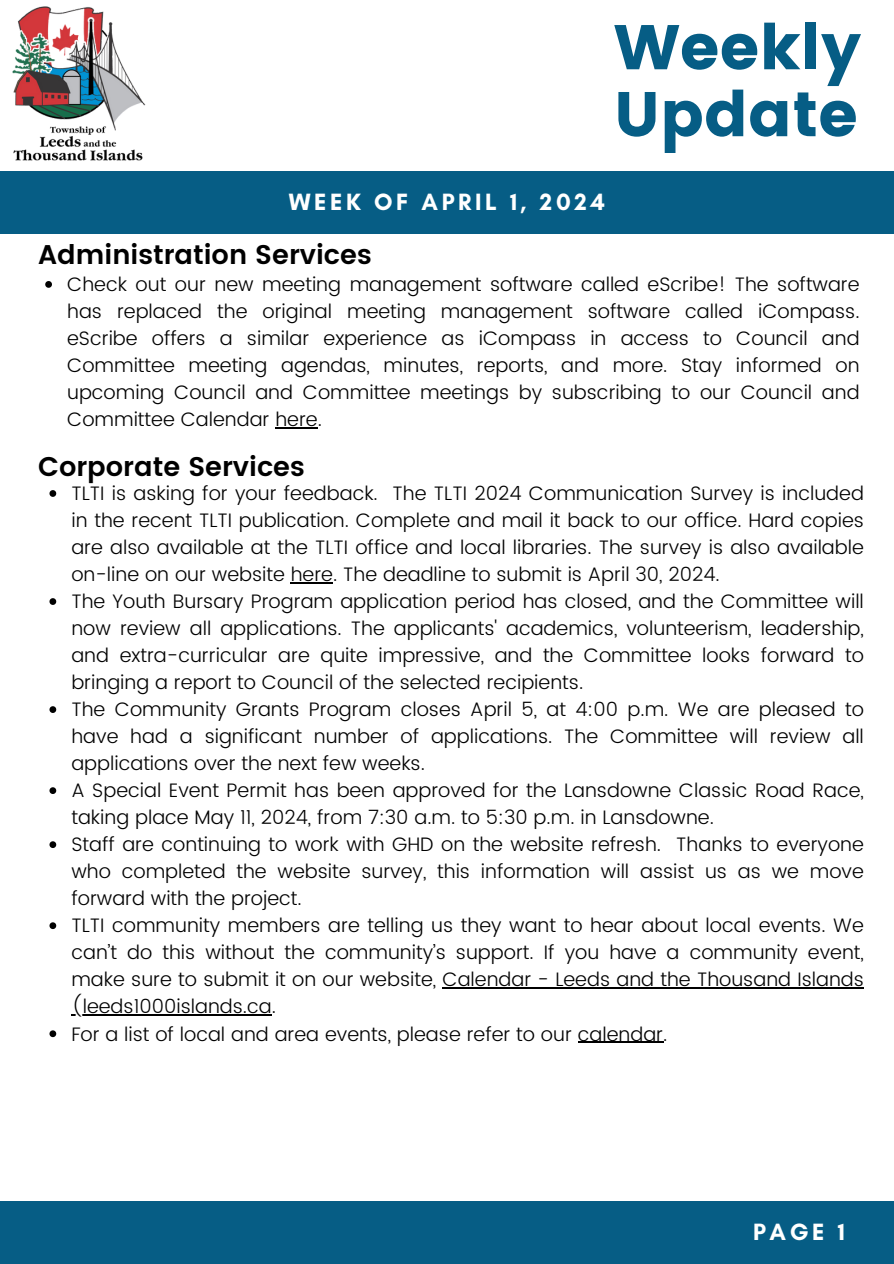
<style>
.page{position:relative;width:894px;height:1264px;background:#fff}
.page>*{position:absolute;margin:0;border:0;box-sizing:border-box;transform-origin:0 0}
.t1{font:63px "Poppins";color:#065d85}
.t2{font:600 27px "Poppins";color:#000}
.t3{font:700 24px "Glacial Indifference";letter-spacing:.15em;color:#fff}
.t4{font:300 19.5px/27px "Poppins";color:#000;text-align:justify}
</style>
<div class="page">
<div style="left:0;top:172px;width:893px;height:62px;background:#065d85"></div>
<div style="left:0;top:1201px;width:893px;height:62px;background:#065d85"></div>
<img style="left:0;top:6px;width:155px;height:166px">
<svg style="left:49px;top:490px;width:7px;height:7px"></svg>
<hr style="left:290px;top:582px;width:43px;height:1px;background:#000">
<svg style="left:49px;top:598px;width:7px;height:7px"></svg>
<svg style="left:49px;top:706px;width:7px;height:7px"></svg>
<svg style="left:49px;top:787px;width:7px;height:7px"></svg>
<svg style="left:49px;top:841px;width:7px;height:7px"></svg>
<svg style="left:49px;top:922px;width:7px;height:7px"></svg>
<hr style="left:442px;top:987px;width:421px;height:1px;background:#000">
<hr style="left:71px;top:1014px;width:201px;height:1px;background:#000">
<svg style="left:49px;top:1030px;width:7px;height:7px"></svg>
<hr style="left:577px;top:1041px;width:86px;height:1px;background:#000">
<svg style="left:45px;top:281px;width:7px;height:7px"></svg>
<hr style="left:275px;top:427px;width:42px;height:1px;background:#000">
<h1 class="t1" style="left:613px;top:11px;width:249px">Weekly</h1>
<h1 class="t1" style="left:613px;top:78px;width:245px">Update</h1>
<p class="t3" style="left:288px;top:187px;width:317px">WEEK OF APRIL 1, 2024</p>
<p class="t2" style="left:38px;top:239px;width:335px">Administration Services</p>
<p class="t4" style="left:67px;top:271px;width:793px">Check out our new meeting management software called eScribe! The software has replaced the original meeting management software called iCompass. eScribe offers a similar experience as iCompass in access to Council and Committee meeting agendas, minutes, reports, and more. Stay informed on upcoming Council and Committee meetings by subscribing to our Council and Committee Calendar here.</p>
<p class="t2" style="left:38px;top:450px;width:268px">Corporate Services</p>
<h2 class="t4" style="left:71px;top:480px;width:793px">TLTI is asking for your feedback. The TLTI 2024 Communication Survey is included in the recent TLTI publication. Complete and mail it back to our office. Hard copies are also available at the TLTI office and local libraries. The survey is also available on-line on our website here. The deadline to submit is April 30, 2024.</h2>
<p class="t4" style="left:71px;top:588px;width:793px">The Youth Bursary Program application period has closed, and the Committee will now review all applications. The applicants' academics, volunteerism, leadership, and extra-curricular are quite impressive, and the Committee looks forward to bringing a report to Council of the selected recipients.</p>
<h2 class="t4" style="left:71px;top:696px;width:793px">The Community Grants Program closes April 5, at 4:00 p.m. We are pleased to have had a significant number of applications. The Committee will review all applications over the next few weeks.</h2>
<p class="t4" style="left:71px;top:777px;width:793px">A Special Event Permit has been approved for the Lansdowne Classic Road Race, taking place May 11, 2024, from 7:30 a.m. to 5:30 p.m. in Lansdowne.</p>
<p class="t4" style="left:71px;top:831px;width:793px">Staff are continuing to work with GHD on the website refresh. Thanks to everyone who completed the website survey, this information will assist us as we move forward with the project.</p>
<p class="t4" style="left:71px;top:912px;width:793px">TLTI community members are telling us they want to hear about local events. We can’t do this without the community’s support. If you have a community event, make sure to submit it on our website, Calendar - Leeds and the Thousand Islands</p>
<p class="t4" style="left:71px;top:993px;width:597px">(leeds1000islands.ca.<br>For a list of local and area events, please refer to our calendar.</p>
<h3 class="t3" style="left:752px;top:1216px;width:93px">PAGE 1</h3>
</div>
